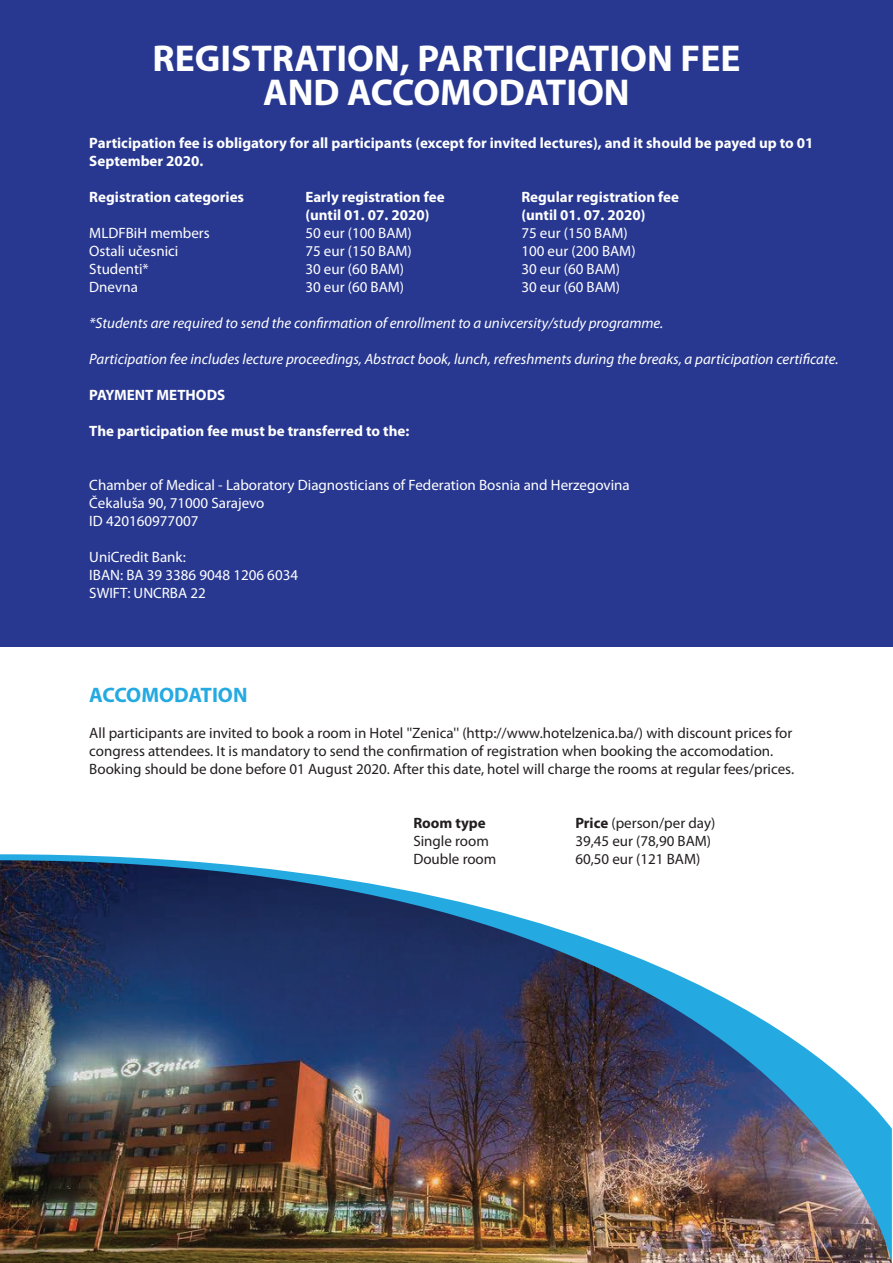
<style>
.page{position:relative;width:893px;height:1263px;background:#fff}
.page>*{position:absolute;margin:0;border:0;box-sizing:border-box;transform-origin:0 0}
.t1{font:700 37.5px/34.5px "Myriad Pro";color:#fff;text-align:center}
.t2{font:700 21px "Myriad Pro";color:#24aae1}
.t3{font:15px/18px "Myriad Pro";color:#231f20}
.t4{font:15px/18px "Myriad Pro";color:#fff}
.t5{font:700 15px/18px "Myriad Pro";color:#fff}
.t6{font:italic 15px "Myriad Pro";color:#fff}
.t7{font:700 15px "Myriad Pro";color:#231f20}
.s1{font-weight:700}
</style>
<div class="page">
<div style="left:0;top:0;width:893px;height:647px;background:#283890"></div>
<img style="left:0;top:860px;width:892px;height:403px">
<h1 class="t1" style="left:153px;top:41px;width:589px">REGISTRATION, PARTICIPATION FEE<br>AND ACCOMODATION</h1>
<p class="t5" style="left:89px;top:134px;width:726px">Participation fee is obligatory for all participants (except for invited lectures), and it should be payed up to 01<br>September 2020.</p>
<p class="t5" style="left:89px;top:188px;width:156px">Registration categories</p>
<p class="t5" style="left:305px;top:188px;width:141px">Early registration fee</p>
<p class="t5" style="left:521px;top:188px;width:159px">Regular registration fee</p>
<p class="t5" style="left:305px;top:206px;width:126px">(until 01. 07. 2020)</p>
<p class="t5" style="left:521px;top:206px;width:126px">(until 01. 07. 2020)</p>
<p class="t4" style="left:89px;top:224px;width:122px">MLDFBiH members</p>
<p class="t4" style="left:305px;top:224px;width:108px">50 eur (100 BAM)</p>
<p class="t4" style="left:521px;top:224px;width:108px">75 eur (150 BAM)</p>
<p class="t4" style="left:89px;top:242px;width:91px">Ostali učesnici</p>
<p class="t4" style="left:305px;top:242px;width:108px">75 eur (150 BAM)</p>
<p class="t4" style="left:521px;top:242px;width:116px">100 eur (200 BAM)</p>
<p class="t4" style="left:89px;top:260px;width:61px">Studenti*</p>
<p class="t4" style="left:305px;top:260px;width:100px">30 eur (60 BAM)</p>
<p class="t4" style="left:521px;top:260px;width:100px">30 eur (60 BAM)</p>
<p class="t4" style="left:89px;top:278px;width:50px">Dnevna</p>
<p class="t4" style="left:305px;top:278px;width:100px">30 eur (60 BAM)</p>
<p class="t4" style="left:521px;top:278px;width:100px">30 eur (60 BAM)</p>
<p class="t6" style="left:89px;top:314px;width:576px">*Students are required to send the confirmation of enrollment to a univcersity/study programme.</p>
<p class="t6" style="left:89px;top:350px;width:751px">Participation fee includes lecture proceedings, Abstract book, lunch, refreshments during the breaks, a participation certificate.</p>
<p class="t5" style="left:89px;top:386px;width:137px">PAYMENT METHODS</p>
<p class="t5" style="left:89px;top:422px;width:322px">The participation fee must be transferred to the:</p>
<p class="t4" style="left:89px;top:476px;width:542px">Chamber of Medical - Laboratory Diagnosticians of Federation Bosnia and Herzegovina<br>Čekaluša 90, 71000 Sarajevo<br>ID 420160977007</p>
<p class="t4" style="left:89px;top:548px;width:210px">UniCredit Bank:<br>IBAN: BA 39 3386 9048 1206 6034<br>SWIFT: UNCRBA 22</p>
<h2 class="t2" style="left:89px;top:683px;width:160px">ACCOMODATION</h2>
<p class="t3" style="left:89px;top:724px;width:706px">All participants are invited to book a room in Hotel ''Zenica'' (http://www.hotelzenica.ba/) with discount prices for congress attendees. It is mandatory to send the confirmation of registration when booking the accomodation.<br>Booking should be done before 01 August 2020. After this date, hotel will charge the rooms at regular fees/prices.</p>
<p class="t7" style="left:413px;top:815px;width:74px">Room type</p>
<p class="t3" style="left:575px;top:814px;width:141px"><span class="s1">Price</span> (person/per day)</p>
<p class="t3" style="left:413px;top:832px;width:77px">Single room</p>
<p class="t3" style="left:575px;top:832px;width:137px">39,45 eur (78,90 BAM)</p>
<p class="t3" style="left:413px;top:850px;width:85px">Double room</p>
<p class="t3" style="left:575px;top:850px;width:127px">60,50 eur (121 BAM)</p>
</div>
